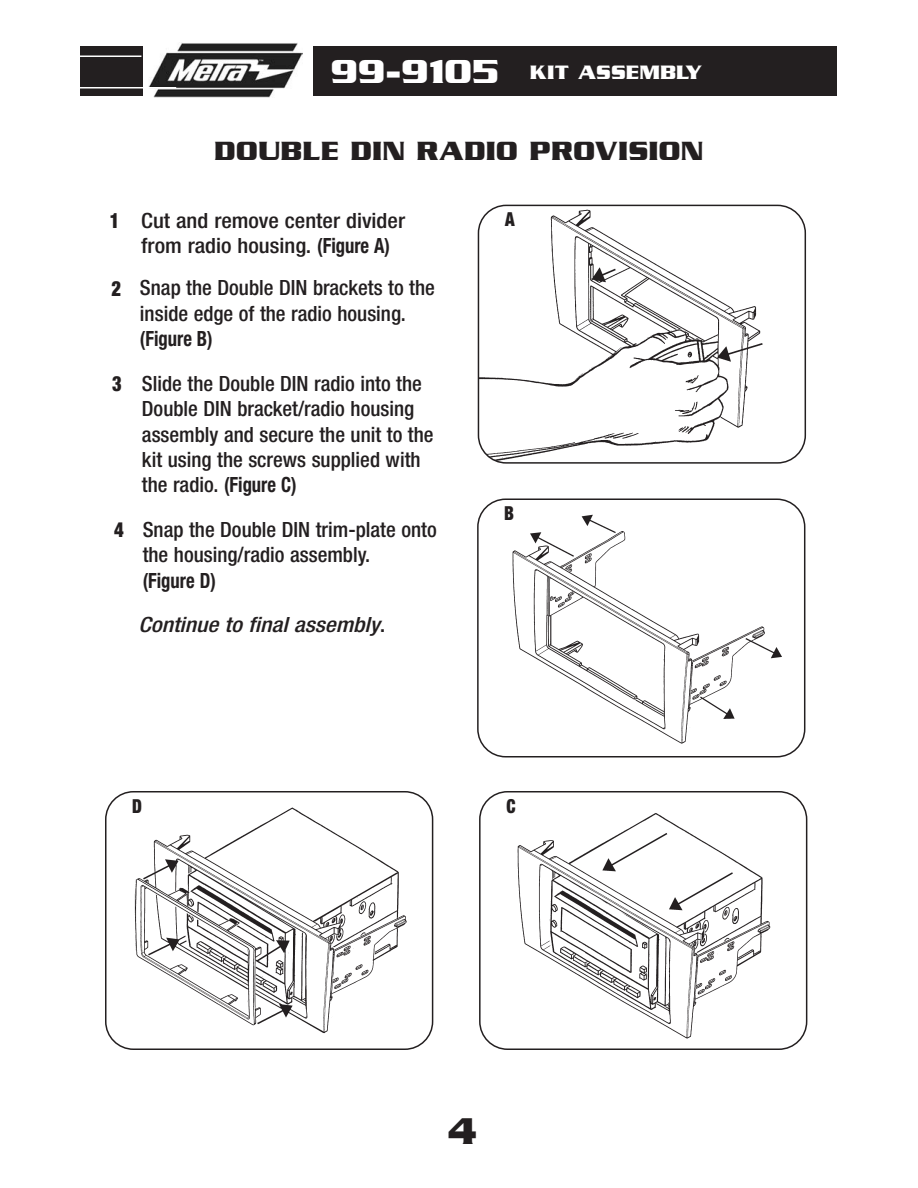
<style>
.page{position:relative;width:918px;height:1188px;background:#fff}
.page>*{position:absolute;margin:0;border:0;box-sizing:border-box;transform-origin:0 0}
.t1{font:700 40.2px "Serpentine ICG";color:#231f20;scale:.87 1}
.t2{font:700 28.5px "Serpentine ICG";color:#231f20}
.t3{font:500 condensed 21px/25.2px "Helvetica Neue";color:#231f20}
.t4{font:500 condensed 21px/25.2px "Helvetica Neue";color:#231f20;scale:1.08 1}
.t5{font:italic 500 condensed 21px "Helvetica Neue";color:#231f20;scale:1.12 1}
.t6{font:700 21px "Serpentine ICG";color:#fff}
.t7{font:700 condensed 21px "Helvetica Neue";color:#231f20;scale:.89 1}
.t8{font:900 condensed 21px "Helvetica Neue";color:#231f20;scale:.89 1}
.t9{font:900 condensed 19.35px "Helvetica Neue";color:#231f20;scale:.89 1}
.s1{font-size:36px}
.s2{font-weight:700}
.s3{font-style:normal}
</style>
<div class="page">
<div style="left:81px;top:47px;width:756px;height:49px;background:#231f20"></div>
<div style="left:143px;top:27px;width:170px;height:88px;background:#fff"></div>
<img style="left:148px;top:43px;width:154px;height:55px">
<hr style="left:45px;top:56px;width:96px;height:1px;background:#fff">
<hr style="left:45px;top:87px;width:131px;height:1px;background:#fff">
<svg style="left:478px;top:205px;width:328px;height:259px"></svg>
<svg style="left:477px;top:498px;width:328px;height:260px"></svg>
<svg style="left:479px;top:791px;width:328px;height:259px"></svg>
<svg style="left:105px;top:791px;width:328px;height:259px"></svg>
<p class="t6" style="left:331px;top:59px;width:373px"><span class="s1">99-9105</span> KIT ASSEMBLY</p>
<h2 class="t2" style="left:214px;top:134px;width:491px">DOUBLE DIN RADIO PROVISION</h2>
<p class="t8" style="left:110px;top:213px;width:12px">1</p>
<p class="t4" style="left:141px;top:210px;width:246px">Cut and remove center divider from radio housing. <span class="s2">(Figure A)</span></p>
<p class="t9" style="left:505px;top:212px;width:12px">A</p>
<p class="t8" style="left:112px;top:281px;width:12px">2</p>
<p class="t3" style="left:140px;top:277px;width:296px">Snap the Double DIN brackets to the inside edge of the radio housing.</p>
<p class="t7" style="left:140px;top:331px;width:83px">(Figure B)</p>
<p class="t8" style="left:112px;top:376px;width:12px">3</p>
<p class="t3" style="left:142px;top:373px;width:293px">Slide the Double DIN radio into the<br>Double DIN bracket/radio housing assembly and secure the unit to the kit using the screws supplied with the radio. <span class="s2">(Figure C)</span></p>
<p class="t8" style="left:114px;top:522px;width:12px">4</p>
<p class="t3" style="left:143px;top:519px;width:296px">Snap the Double DIN trim-plate onto the housing/radio assembly.</p>
<p class="t7" style="left:143px;top:573px;width:84px">(Figure D)</p>
<p class="t9" style="left:504px;top:506px;width:13px">B</p>
<p class="t5" style="left:139px;top:617px;width:222px">Continue to final assembly<span class="s3">.</span></p>
<p class="t9" style="left:132px;top:799px;width:13px">D</p>
<p class="t9" style="left:507px;top:799px;width:12px">C</p>
<h1 class="t1" style="left:447px;top:1107px;width:36px">4</h1>
</div>
